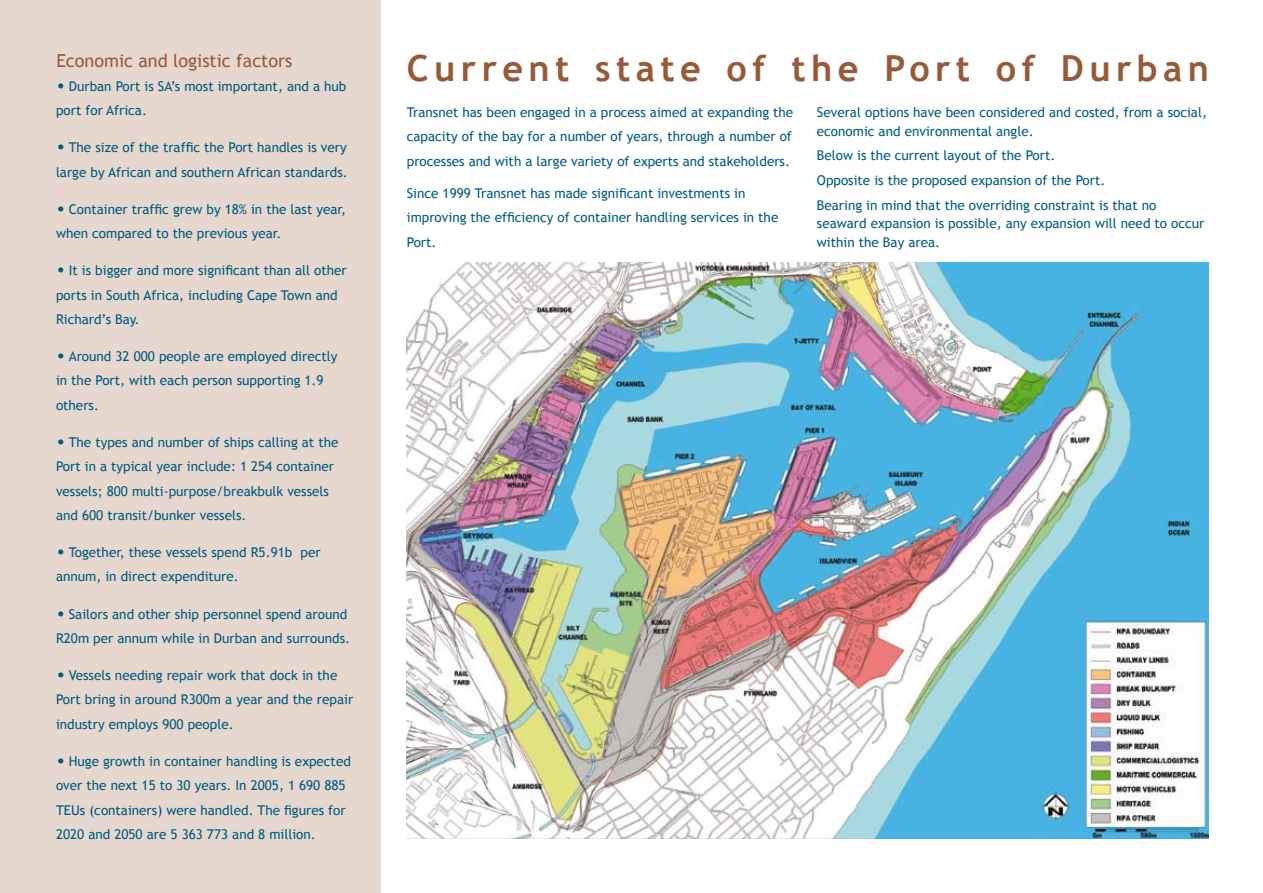
<style>
.page{position:relative;width:1263px;height:893px;background:#fff}
.page>*{position:absolute;margin:0;border:0;box-sizing:border-box;transform-origin:0 0}
.t1{font:700 36px "Trebuchet MS";letter-spacing:.15em;color:#975a39}
.t2{font:18px "Trebuchet MS";color:#975a39}
.t3{font:18px "Trebuchet MS";color:#005b7f}
.t4{font:13.5px/24.3px "Trebuchet MS";color:#005b7f}
</style>
<div class="page">
<div style="left:0;top:0;width:381px;height:893px;background:#e6d7cf"></div>
<img style="left:407px;top:263px;width:802px;height:576px">
<h2 class="t2" style="left:56px;top:50px;width:237px">Economic and logistic factors</h2>
<p class="t4" style="left:56px;top:74px;width:292px;text-indent:13px">Durban Port is SA’s most important, and a hub port for Africa.</p>
<p class="t4" style="left:56px;top:135px;width:293px;text-align:right">The size of the traffic the Port handles is very large by African and southern African standards.</p>
<p class="t4" style="left:56px;top:197px;width:291px;text-indent:13px">Container traffic grew by 18% in the last year, when compared to the previous year.</p>
<p class="t4" style="left:56px;top:258px;width:292px;text-indent:13px">It is bigger and more significant than all other ports in South Africa, including Cape Town and<br>Richard’s Bay.</p>
<p class="t4" style="left:56px;top:344px;width:283px;text-indent:13px">Around 32 000 people are employed directly in the Port, with each person supporting 1.9 others.</p>
<p class="t4" style="left:56px;top:430px;width:284px;text-indent:13px">The types and number of ships calling at the Port in a typical year include: 1 254 container vessels; 800 multi-purpose/breakbulk vessels and 600 transit/bunker vessels.</p>
<p class="t4" style="left:56px;top:540px;width:266px;text-indent:13px">Together, these vessels spend R5.91b per annum, in direct expenditure.</p>
<p class="t4" style="left:56px;top:602px;width:296px;text-align:right">Sailors and other ship personnel spend around<br>R20m per annum while in Durban and surrounds.</p>
<p class="t4" style="left:56px;top:663px;width:299px;text-indent:13px">Vessels needing repair work that dock in the<br>Port bring in around R300m a year and the repair industry employs 900 people.</p>
<p class="t4" style="left:56px;top:749px;width:296px;text-indent:13px">Huge growth in container handling is expected over the next 15 to 30 years. In 2005, 1 690 885<br>TEUs (containers) were handled. The figures for 2020 and 2050 are 5 363 773 and 8 million.</p>
<h2 class="t3" style="left:56px;top:74px;width:11px">•</h2>
<h2 class="t3" style="left:56px;top:135px;width:11px">•</h2>
<h2 class="t3" style="left:56px;top:197px;width:11px">•</h2>
<h2 class="t3" style="left:56px;top:258px;width:11px">•</h2>
<h2 class="t3" style="left:56px;top:344px;width:11px">•</h2>
<h2 class="t3" style="left:56px;top:430px;width:11px">•</h2>
<h2 class="t3" style="left:56px;top:540px;width:11px">•</h2>
<h2 class="t3" style="left:56px;top:602px;width:11px">•</h2>
<h2 class="t3" style="left:56px;top:663px;width:11px">•</h2>
<h2 class="t3" style="left:56px;top:749px;width:11px">•</h2>
<h1 class="t1" style="left:407px;top:45px;width:804px">Current state of the Port of Durban</h1>
<p class="t4" style="left:407px;top:101px;width:388px;text-align:justify">Transnet has been engaged in a process aimed at expanding the capacity of the bay for a number of years, through a number of processes and with a large variety of experts and stakeholders.</p>
<p class="t4" style="left:407px;top:182px;width:373px">Since 1999 Transnet has made significant investments in improving the efficiency of container handling services in the<br>Port.</p>
<p class="t4" style="left:817px;top:104px;width:392px;line-height:18.3px">Several options have been considered and costed, from a social, economic and environmental angle.</p>
<p class="t4" style="left:817px;top:143px;width:341px;line-height:24.8px">Below is the current layout of the Port.<br>Opposite is the proposed expansion of the Port.<br>Bearing in mind that the overriding constraint is that no</p>
<p class="t4" style="left:817px;top:215px;width:389px;line-height:18.3px">seaward expansion is possible, any expansion will need to occur within the Bay area.</p>
</div>
